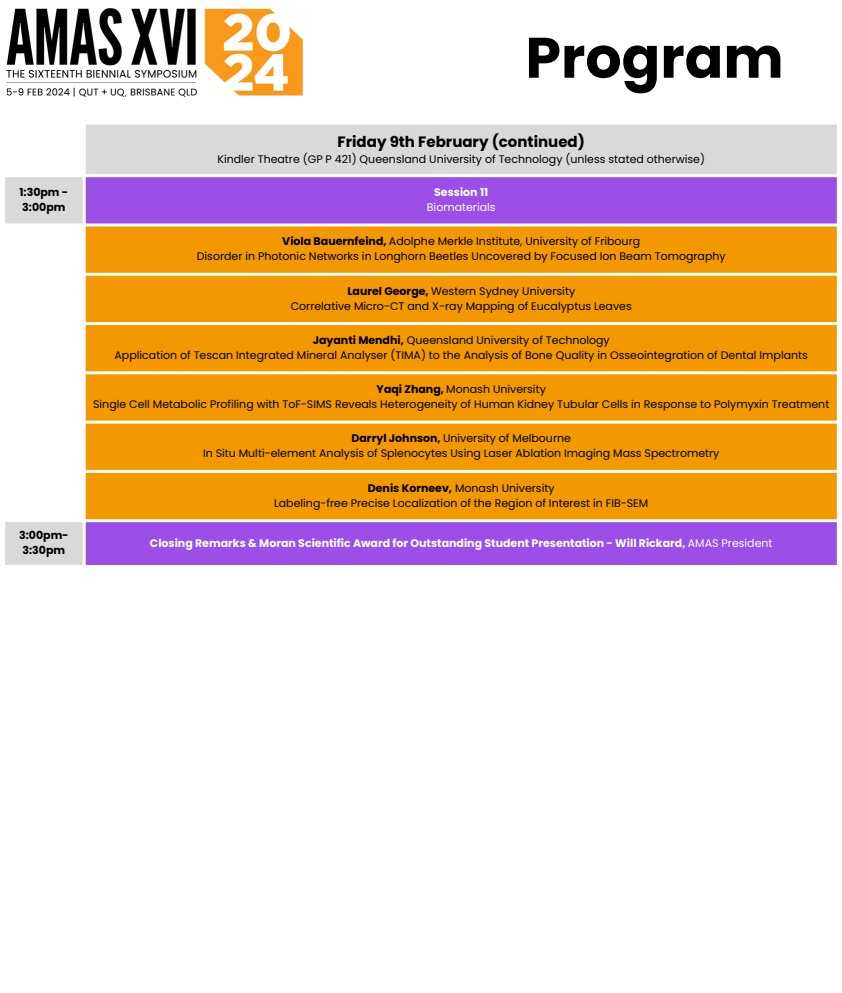
<style>
.page{position:relative;width:842px;height:993px;background:#fff}
.page>*{position:absolute;margin:0;border:0;box-sizing:border-box;transform-origin:0 0}
.t1{font:700 57px "Poppins";color:#000}
.t2{font:700 15px "Poppins";color:#000}
.t3{font:11px "Poppins";color:#000}
.t4{font:700 11px "Poppins";color:#fff}
.t5{font:700 11px/15px "Poppins";color:#000}
.t6{font:11px "Poppins";color:#fff}
.s1{font-weight:700}
.s2{font-weight:400}
</style>
<div class="page">
<svg style="left:5px;top:125px;width:832px;height:440px;fill:#d9d9d9"></svg>
<svg style="left:86px;top:177px;width:751px;height:388px;fill:#9b4fe7"></svg>
<svg style="left:86px;top:226px;width:751px;height:293px;fill:#f49800"></svg>
<img style="left:6px;top:8px;width:297px;height:89px">
<p class="t1" style="left:525px;top:18px;width:260px">Program</p>
<p class="t2" style="left:338px;top:131px;width:249px">Friday 9th February (continued)</p>
<h1 class="t3" style="left:217px;top:151px;width:489px">Kindler Theatre (GP P 421) Queensland University of Technology (unless stated otherwise)</h1>
<p class="t5" style="left:19px;top:184px;width:50px">1:30pm -<br>3:00pm</p>
<p class="t4" style="left:434px;top:184px;width:56px">Session 11</p>
<p class="t6" style="left:427px;top:199px;width:70px">Biomaterials</p>
<p class="t3" style="left:282px;top:234px;width:359px"><span class="s1">Viola Bauernfeind,</span> Adolphe Merkle Institute, University of Fribourg</p>
<p class="t3" style="left:197px;top:249px;width:530px">Disorder in Photonic Networks in Longhorn Beetles Uncovered by Focused Ion Beam Tomography</p>
<p class="t3" style="left:347px;top:283px;width:229px"><span class="s1">Laurel George,</span> Western Sydney University</p>
<p class="t3" style="left:291px;top:298px;width:343px">Correlative Micro-CT and X-ray Mapping of Eucalyptus Leaves</p>
<p class="t3" style="left:313px;top:332px;width:299px"><span class="s1">Jayanti Mendhi,</span> Queensland University of Technology</p>
<p class="t3" style="left:115px;top:347px;width:695px">Application of Tescan Integrated Mineral Analyser (TIMA) to the Analysis of Bone Quality in Osseointegration of Dental Implants</p>
<p class="t3" style="left:377px;top:381px;width:171px"><span class="s1">Yaqi Zhang,</span> Monash University</p>
<p class="t3" style="left:93px;top:396px;width:738px">Single Cell Metabolic Profiling with ToF-SIMS Reveals Heterogeneity of Human Kidney Tubular Cells in Response to Polymyxin Treatment</p>
<p class="t3" style="left:352px;top:430px;width:221px"><span class="s1">Darryl Johnson,</span> University of Melbourne</p>
<p class="t3" style="left:203px;top:445px;width:518px">In Situ Multi-element Analysis of Splenocytes Using Laser Ablation Imaging Mass Spectrometry</p>
<p class="t3" style="left:368px;top:480px;width:188px"><span class="s1">Denis Korneev,</span> Monash University</p>
<p class="t3" style="left:274px;top:495px;width:376px">Labeling-free Precise Localization of the Region of Interest in FIB-SEM</p>
<p class="t5" style="left:19px;top:528px;width:51px;text-align:center">3:00pm-<br>3:30pm</p>
<p class="t4" style="left:150px;top:535px;width:624px">Closing Remarks &amp; Moran Scientific Award for Outstanding Student Presentation - Will Rickard, <span class="s2">AMAS President</span></p>
</div>
